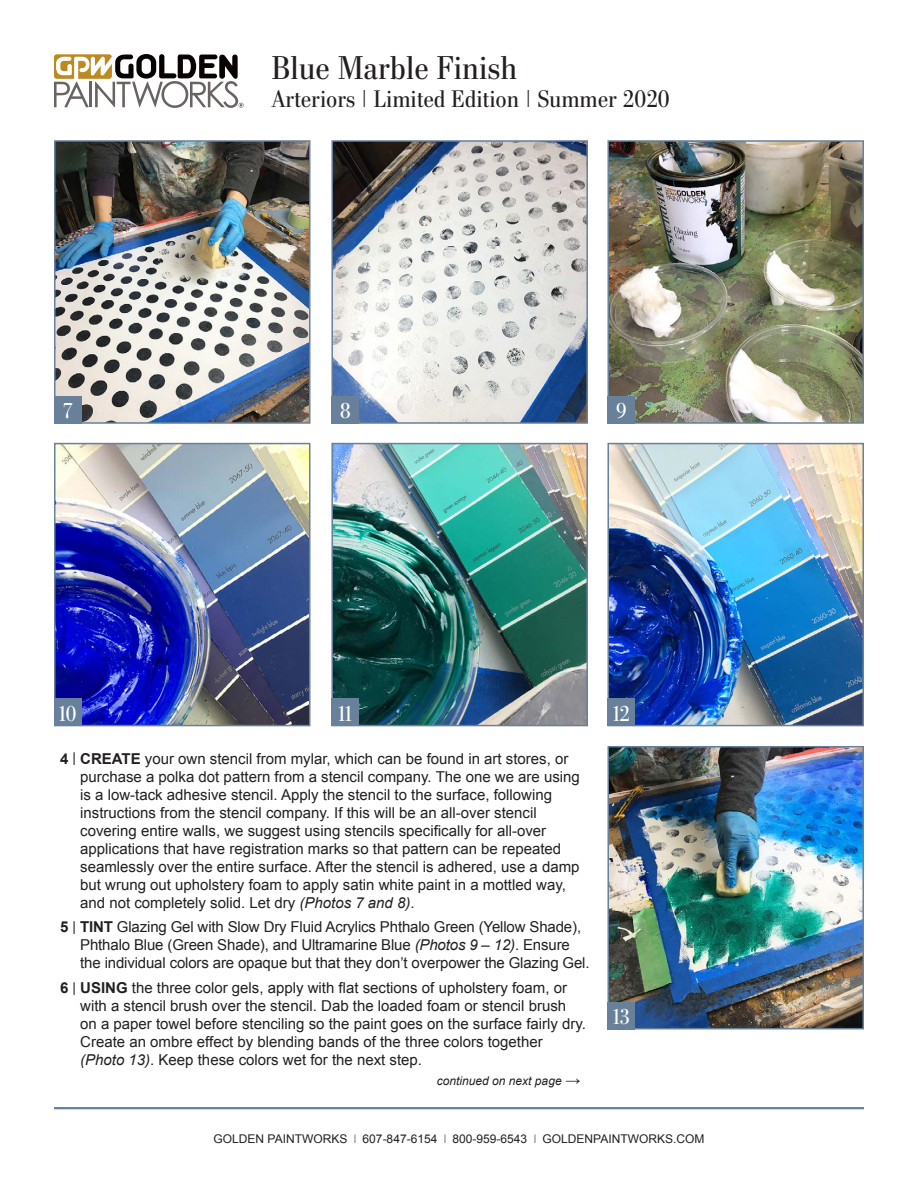
<style>
.page{position:relative;width:918px;height:1188px;background:#fff}
.page>*{position:absolute;margin:0;border:0;box-sizing:border-box;transform-origin:0 0}
.t1{font:33px "Stilson";letter-spacing:.02em;color:#231f20}
.t2{font:24px "Stilson";letter-spacing:.02em;color:#231f20}
.t3{font:21.6px "Stilson";color:#fff}
.t4{font:15px/18px "Arial";color:#231f20}
.t5{font:12px "Arial";color:#231f20}
.t6{font:italic 12px "Arial";color:#231f20}
.s1{font-weight:700}
.s2{font-size:13.5px}
.s3{font-style:italic}
.s4{font-size:15px}
.s5{font-family:"Stilson"}
</style>
<div class="page">
<img style="left:57px;top:143px;width:250px;height:278px">
<div style="left:54px;top:140px;width:256px;height:284px;border:2px solid #68809a"></div>
<img style="left:334px;top:143px;width:251px;height:278px">
<div style="left:331px;top:140px;width:257px;height:284px;border:2px solid #68809a"></div>
<img style="left:57px;top:446px;width:250px;height:277px">
<div style="left:54px;top:443px;width:256px;height:283px;border:2px solid #68809a"></div>
<img style="left:611px;top:143px;width:250px;height:278px">
<div style="left:608px;top:140px;width:256px;height:284px;border:2px solid #68809a"></div>
<img style="left:611px;top:446px;width:250px;height:277px">
<div style="left:608px;top:443px;width:256px;height:283px;border:2px solid #68809a"></div>
<svg style="left:54px;top:54px;width:190px;height:54px"></svg>
<div style="left:54px;top:396px;width:28px;height:28px;background:#68809a"></div>
<div style="left:331px;top:396px;width:28px;height:28px;background:#68809a"></div>
<div style="left:608px;top:396px;width:27px;height:28px;background:#68809a"></div>
<hr style="left:54px;top:1107px;width:810px;height:2px;background:#68809a">
<div style="left:54px;top:699px;width:28px;height:27px;background:#68809a"></div>
<div style="left:608px;top:699px;width:27px;height:27px;background:#68809a"></div>
<img style="left:334px;top:446px;width:251px;height:277px">
<div style="left:331px;top:443px;width:257px;height:283px;border:2px solid #68809a"></div>
<div style="left:331px;top:699px;width:28px;height:27px;background:#68809a"></div>
<img style="left:611px;top:749px;width:250px;height:277px">
<div style="left:608px;top:746px;width:256px;height:283px;border:2px solid #68809a"></div>
<div style="left:608px;top:1002px;width:27px;height:27px;background:#68809a"></div>
<p class="t1" style="left:272px;top:48px;width:247px">Blue Marble Finish</p>
<p class="t2" style="left:272px;top:85px;width:400px">Arteriors | Limited Edition | Summer 2020</p>
<p class="t3" style="left:63px;top:398px;width:11px">7</p>
<p class="t3" style="left:340px;top:398px;width:12px">8</p>
<p class="t3" style="left:616px;top:398px;width:12px">9</p>
<p class="t3" style="left:59px;top:701px;width:19px">10</p>
<p class="t3" style="left:339px;top:701px;width:15px">11</p>
<p class="t3" style="left:613px;top:701px;width:18px">12</p>
<p class="t4" style="left:80px;top:750px;width:501px;text-indent:-20px"><span class="s1">4</span> <span class="s2">|</span> <span class="s1">CREATE</span> your own stencil from mylar, which can be found in art stores, or purchase a polka dot pattern from a stencil company. The one we are using is a low-tack adhesive stencil. Apply the stencil to the surface, following instructions from the stencil company. If this will be an all-over stencil covering entire walls, we suggest using stencils specifically for all-over applications that have registration marks so that pattern can be repeated seamlessly over the entire surface. After the stencil is adhered, use a damp but wrung out upholstery foam to apply satin white paint in a mottled way, and not completely solid. Let dry <span class="s3">(Photos 7 and 8)</span>.</p>
<p class="t4" style="left:80px;top:918px;width:511px;text-indent:-20px"><span class="s1">5</span> <span class="s2">|</span> <span class="s1">TINT</span> Glazing Gel with Slow Dry Fluid Acrylics Phthalo Green (Yellow Shade),<br>Phthalo Blue (Green Shade), and Ultramarine Blue <span class="s3">(Photos 9 – 12)</span>. Ensure the individual colors are opaque but that they don’t overpower the Glazing Gel.</p>
<p class="t4" style="left:80px;top:979px;width:507px;text-indent:-20px"><span class="s1">6</span> <span class="s2">|</span> <span class="s1">USING</span> the three color gels, apply with flat sections of upholstery foam, or with a stencil brush over the stencil. Dab the loaded foam or stencil brush on a paper towel before stenciling so the paint goes on the surface fairly dry.<br>Create an ombre effect by blending bands of the three colors together <span class="s3">(Photo 13)</span>. Keep these colors wet for the next step.</p>
<p class="t6" style="left:437px;top:1073px;width:145px">continued on next page <span class="s4">→</span></p>
<p class="t3" style="left:613px;top:1004px;width:18px">13</p>
<p class="t5" style="left:214px;top:1131px;width:492px">GOLDEN PAINTWORKS <span class="s5">|</span> 607-847-6154 <span class="s5">|</span> 800-959-6543 <span class="s5">|</span> GOLDENPAINTWORKS.COM</p>
</div>
